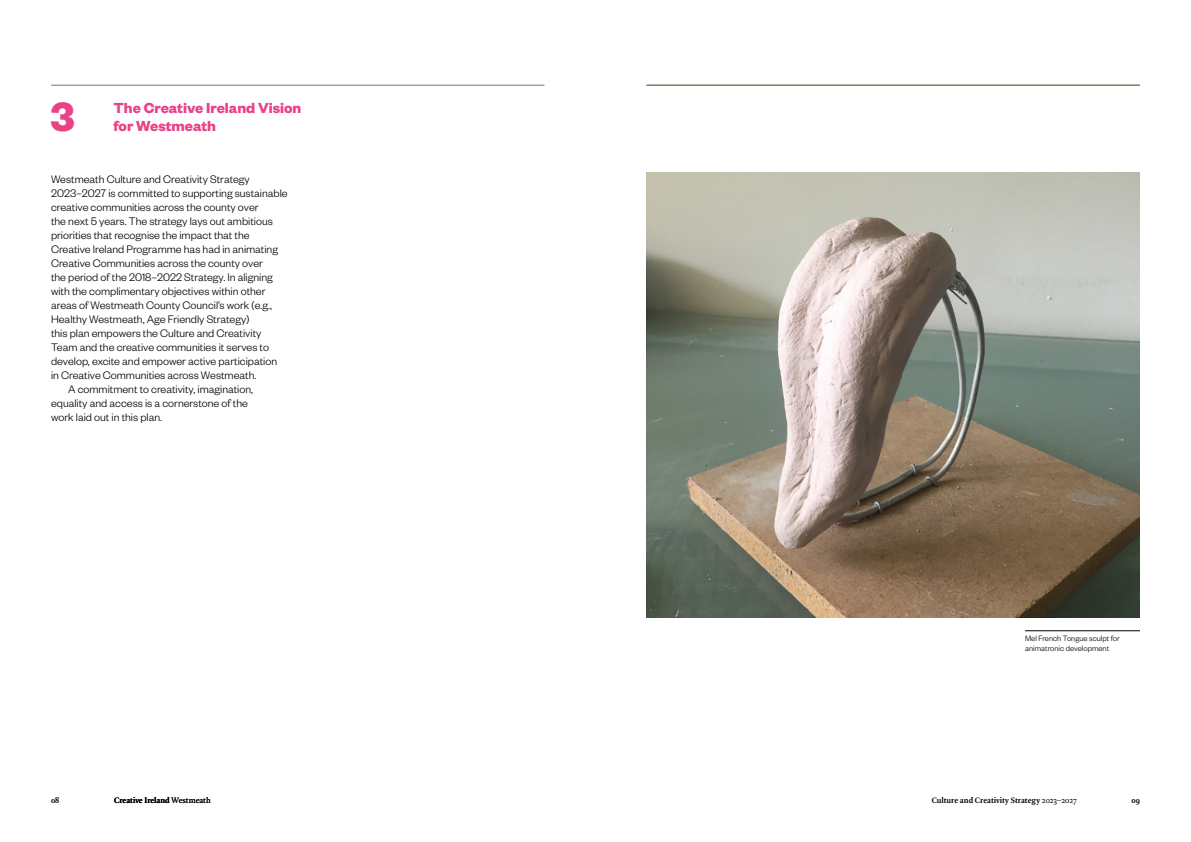
<style>
.page{position:relative;width:1191px;height:842px;background:#fff}
.page>*{position:absolute;margin:0;border:0;box-sizing:border-box;transform-origin:0 0}
.Chapter_Number{font:700 45px "Founders Grotesk";color:#e94287}
.Section_Title{font:700 16px "Founders Grotesk";color:#e94287}
.Body_Copy_No_Indent{font:300 12px/14px "Founders Grotesk";color:#000}
.t1{font:700 8.5px "Quadraat OT";color:#000}
.t2{font:300 8.5px/10.2px "Founders Grotesk";color:#000}
.s1{font-weight:400}
</style>
<div class="page">
<img style="left:646px;top:173px;width:494px;height:445px">
<hr style="left:1025px;top:631px;width:115px;height:1px;background:#000">
<hr style="left:646px;top:85px;width:494px;height:1px;background:#85704e">
<hr style="left:51px;top:85px;width:493px;height:1px;background:#85704e">
<p class="Chapter_Number" style="left:50px;top:88px;width:26px">3</p>
<p class="Section_Title" style="left:113px;top:98px;width:189px">The Creative Ireland Vision</p>
<p class="Section_Title" style="left:113px;top:116px;width:104px">for Westmeath</p>
<p class="Body_Copy_No_Indent" style="left:51px;top:172px;width:238px">Westmeath Culture and Creativity Strategy 2023–2027 is committed to supporting sustainable creative communities across the county over<br>the next 5 years. The strategy lays out ambitious priorities that recognise the impact that the Creative Ireland Programme has had in animating Creative Communities across the county over<br>the period of the 2018–2022 Strategy. In aligning with the complimentary objectives within other areas of Westmeath County Council’s work (e.g., Healthy Westmeath, Age Friendly Strategy)<br>this plan empowers the Culture and Creativity Team and the creative communities it serves to develop, excite and empower active participation in Creative Communities across Westmeath.</p>
<p class="Body_Copy_No_Indent" style="left:51px;top:382px;width:204px;text-indent:17px">A commitment to creativity, imagination, equality and access is a cornerstone of the work laid out in this plan.</p>
<p class="t2" style="left:1025px;top:633px;width:96px">Mel French Tongue sculpt for animatronic development</p>
<p class="t1" style="left:51px;top:794px;width:10px">08</p>
<p class="t1" style="left:114px;top:794px;width:98px">Creative Ireland <span class="s1">Westmeath</span></p>
<p class="t1" style="left:931px;top:794px;width:146px">Culture and Creativity Strategy <span class="s1">2023–2027</span></p>
<p class="t1" style="left:1131px;top:794px;width:10px">09</p>
</div>
